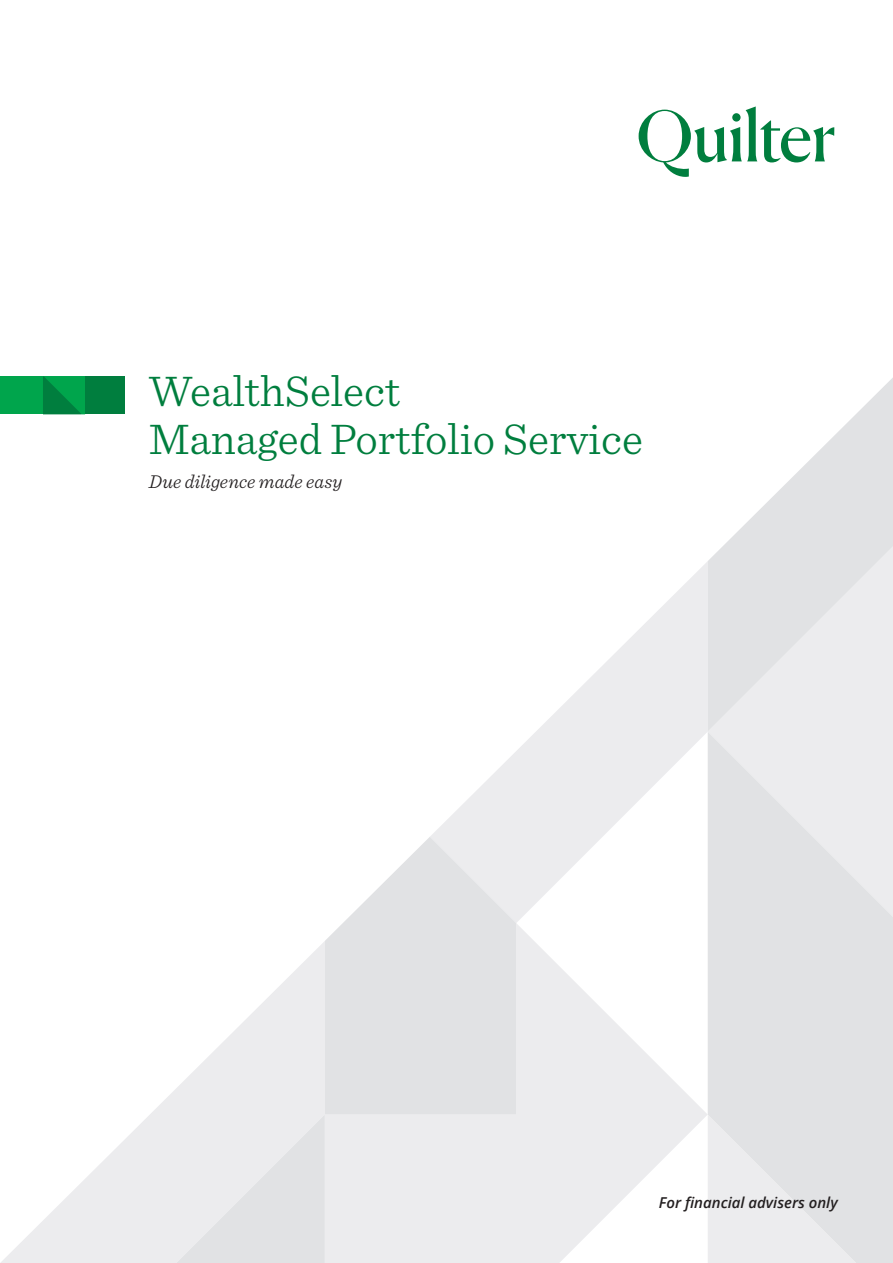
<style>
.page{position:relative;width:893px;height:1263px;background:#fff}
.page>*{position:absolute;margin:0;border:0;box-sizing:border-box;transform-origin:0 0}
.t1{font:300 45px/48px "Sentinel";color:#007e3e}
.diagram_heading{font:italic 300 19.5px "Sentinel";letter-spacing:.01em;color:#231f20}
.t2{font:italic 600 15px "Open Sans";color:#231f20}
</style>
<div class="page">
<div style="left:0;top:376px;width:43px;height:38px;background:#00a54c"></div>
<svg style="left:43px;top:376px;width:42px;height:1px"></svg>
<div style="left:85px;top:376px;width:40px;height:38px;background:#007e3e"></div>
<svg style="left:430px;top:561px;width:278px;height:362px"></svg>
<svg style="left:325px;top:923px;width:383px;height:340px;fill:#ececee"></svg>
<div style="left:133px;top:1114px;width:43px;height:149px;background:#ececee"></div>
<svg style="left:708px;top:378px;width:185px;height:354px"></svg>
<svg style="left:708px;top:732px;width:185px;height:531px;background:#e4e4e6"></svg>
<svg style="left:151px;top:941px;width:174px;height:173px;fill:#eeeef0"></svg>
<svg style="left:176px;top:1114px;width:149px;height:149px;background:#e6e7e9"></svg>
<svg style="left:1px;top:1132px;width:132px;height:131px"></svg>
<svg style="left:325px;top:837px;width:191px;height:277px;background:#e4e5e7"></svg>
<svg style="left:639px;top:106px;width:195px;height:71px"></svg>
<p class="t1" style="left:149px;top:364px;width:496px">WealthSelect<br>Managed Portfolio Service</p>
<p class="diagram_heading" style="left:149px;top:467px;width:195px">Due diligence made easy</p>
<p class="t2" style="left:659px;top:1192px;width:180px">For financial advisers only</p>
</div>
